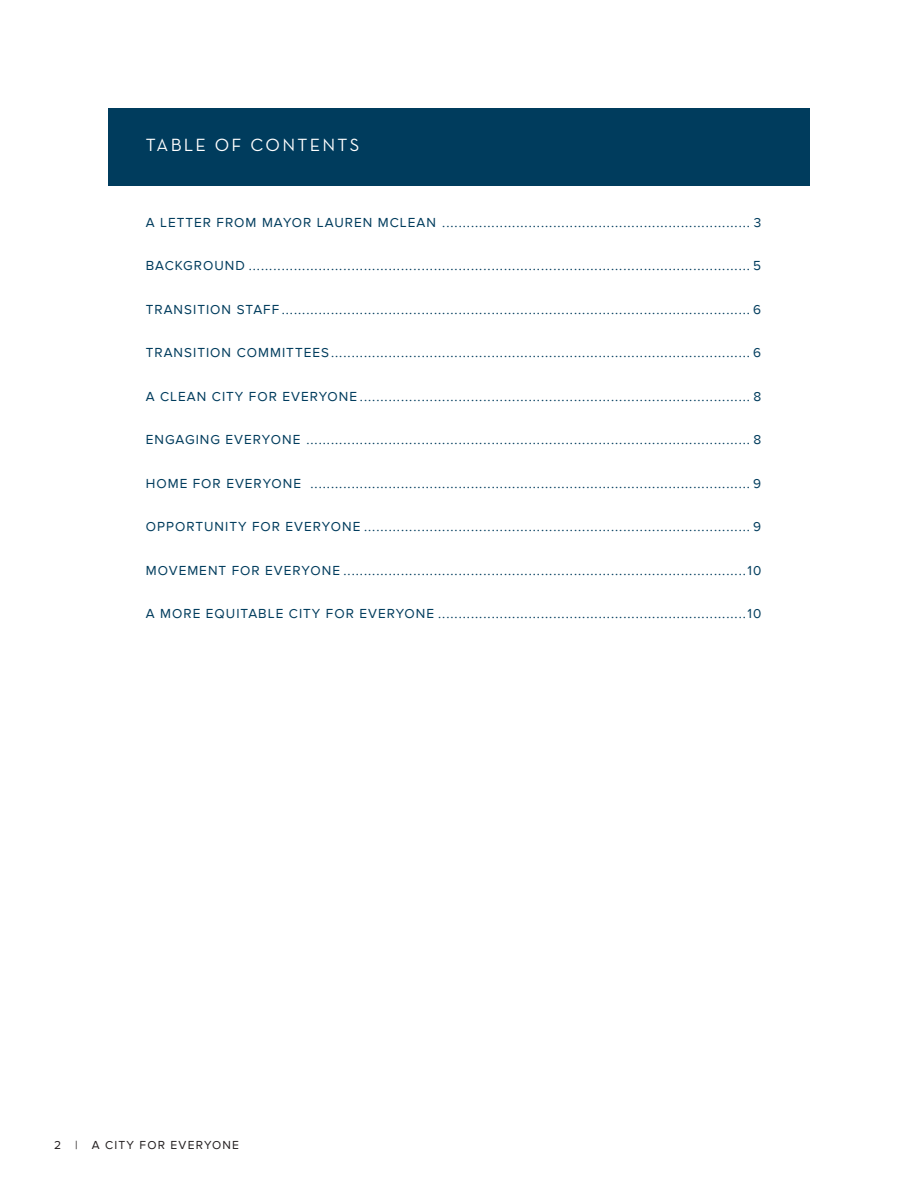
<style>
.page{position:relative;width:918px;height:1188px;background:#fff}
.page>*{position:absolute;margin:0;border:0;box-sizing:border-box;transform-origin:0 0}
.t1{font:18px "Neutra Text Book Alt";letter-spacing:.125em;color:#fff}
.TOC-SUMMARY{font:13.5px "Proxima Nova";letter-spacing:.075em;color:#003c5d}
.t2{font:12px "Proxima Nova";letter-spacing:.1em;color:#231f20}
</style>
<div class="page">
<div style="left:108px;top:108px;width:702px;height:78px;background:#003c5d"></div>
<p class="t1" style="left:146px;top:134px;width:215px">TABLE OF CONTENTS</p>
<p class="TOC-SUMMARY" style="left:146px;top:214px;width:617px">A LETTER FROM MAYOR LAUREN MCLEAN ........................................................................... 3</p>
<p class="TOC-SUMMARY" style="left:146px;top:258px;width:617px">BACKGROUND .......................................................................................................................... 5</p>
<p class="TOC-SUMMARY" style="left:146px;top:301px;width:617px">TRANSITION STAFF .................................................................................................................. 6</p>
<p class="TOC-SUMMARY" style="left:146px;top:345px;width:617px">TRANSITION COMMITTEES...................................................................................................... 6</p>
<p class="TOC-SUMMARY" style="left:146px;top:388px;width:617px">A CLEAN CITY FOR EVERYONE ............................................................................................... 8</p>
<p class="TOC-SUMMARY" style="left:146px;top:432px;width:617px">ENGAGING EVERYONE ............................................................................................................ 8</p>
<p class="TOC-SUMMARY" style="left:146px;top:475px;width:617px">HOME FOR EVERYONE ........................................................................................................... 9</p>
<p class="TOC-SUMMARY" style="left:146px;top:519px;width:617px">OPPORTUNITY FOR EVERYONE .............................................................................................. 9</p>
<p class="TOC-SUMMARY" style="left:146px;top:562px;width:617px">MOVEMENT FOR EVERYONE ..................................................................................................10</p>
<p class="TOC-SUMMARY" style="left:146px;top:606px;width:617px">A MORE EQUITABLE CITY FOR EVERYONE ...........................................................................10</p>
<p class="t2" style="left:54px;top:1138px;width:187px">2 | A CITY FOR EVERYONE</p>
</div>
